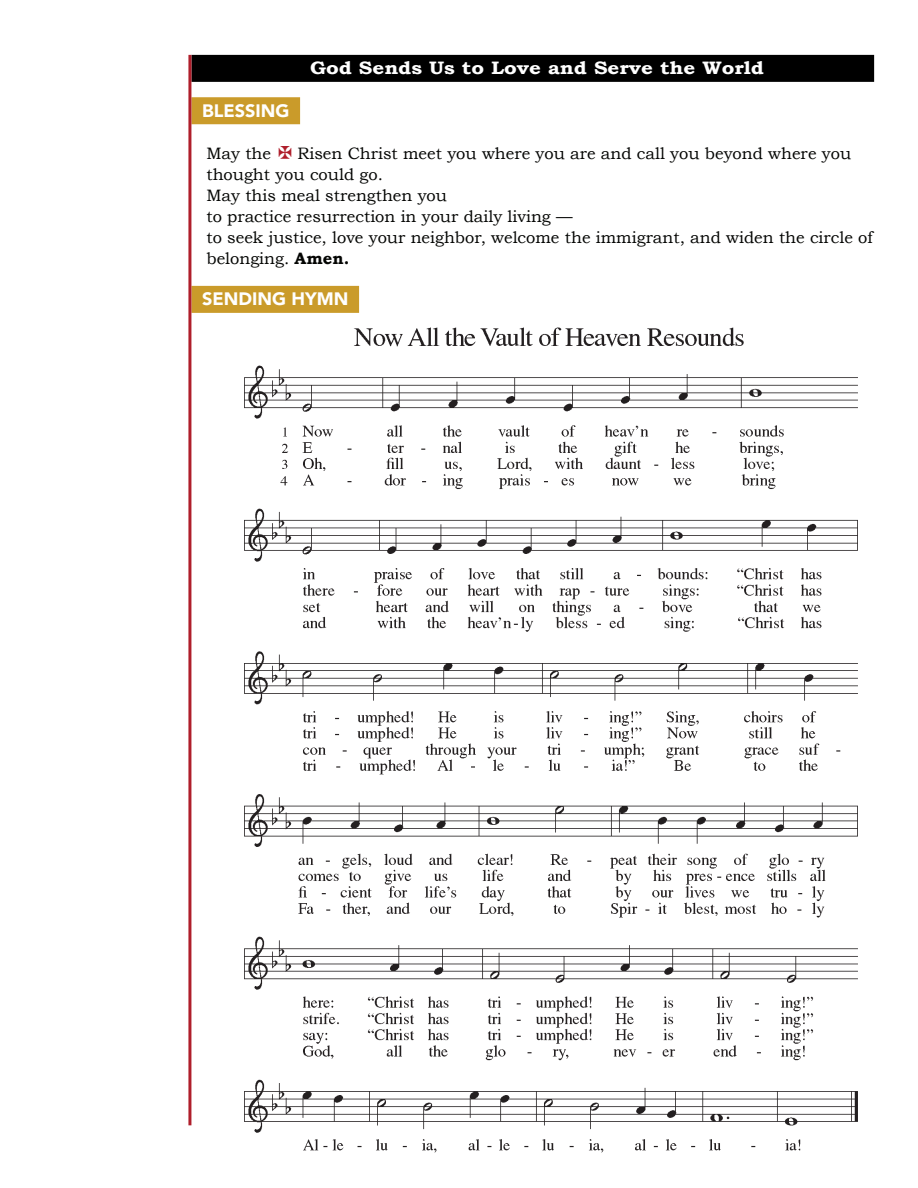
<style>
.page{position:relative;width:918px;height:1188px;background:#fff}
.page>*{position:absolute;margin:0;border:0;box-sizing:border-box;transform-origin:0 0}
.t1{font:700 18px "Bookman Old Style";color:#fff;scale:1.14 1}
.t2{font:900 18px "Avenir";color:#fff}
.t3{font:16.5px/21px "Bookman Old Style";color:#040503}
.s1{font-weight:700}
</style>
<div class="page">
<div style="left:191px;top:55px;width:683px;height:27px;background:#000"></div>
<div style="left:191px;top:97px;width:109px;height:27px;background:#ca9b2a"></div>
<div style="left:191px;top:286px;width:168px;height:27px;background:#ca9b2a"></div>
<hr style="left:188px;top:55px;width:3px;height:1070px;background:#af1e2b">
<img style="left:230px;top:285px;width:628px;height:868px">
<p class="t1" style="left:310px;top:57px;width:400px">God Sends Us to Love and Serve the World</p>
<p class="t2" style="left:202px;top:95px;width:89px">BLESSING</p>
<p class="t3" style="left:206px;top:142px;width:66px">May the</p>
<p class="t3" style="left:206px;top:142px;width:668px;text-indent:91px">Risen Christ meet you where you are and call you beyond where you thought you could go.<br>May this meal strengthen you<br>to practice resurrection in your daily living —<br>to seek justice, love your neighbor, welcome the immigrant, and widen the circle of belonging. <span class="s1">Amen.</span></p>
<p class="t2" style="left:202px;top:284px;width:148px">SENDING HYMN</p>
</div>
